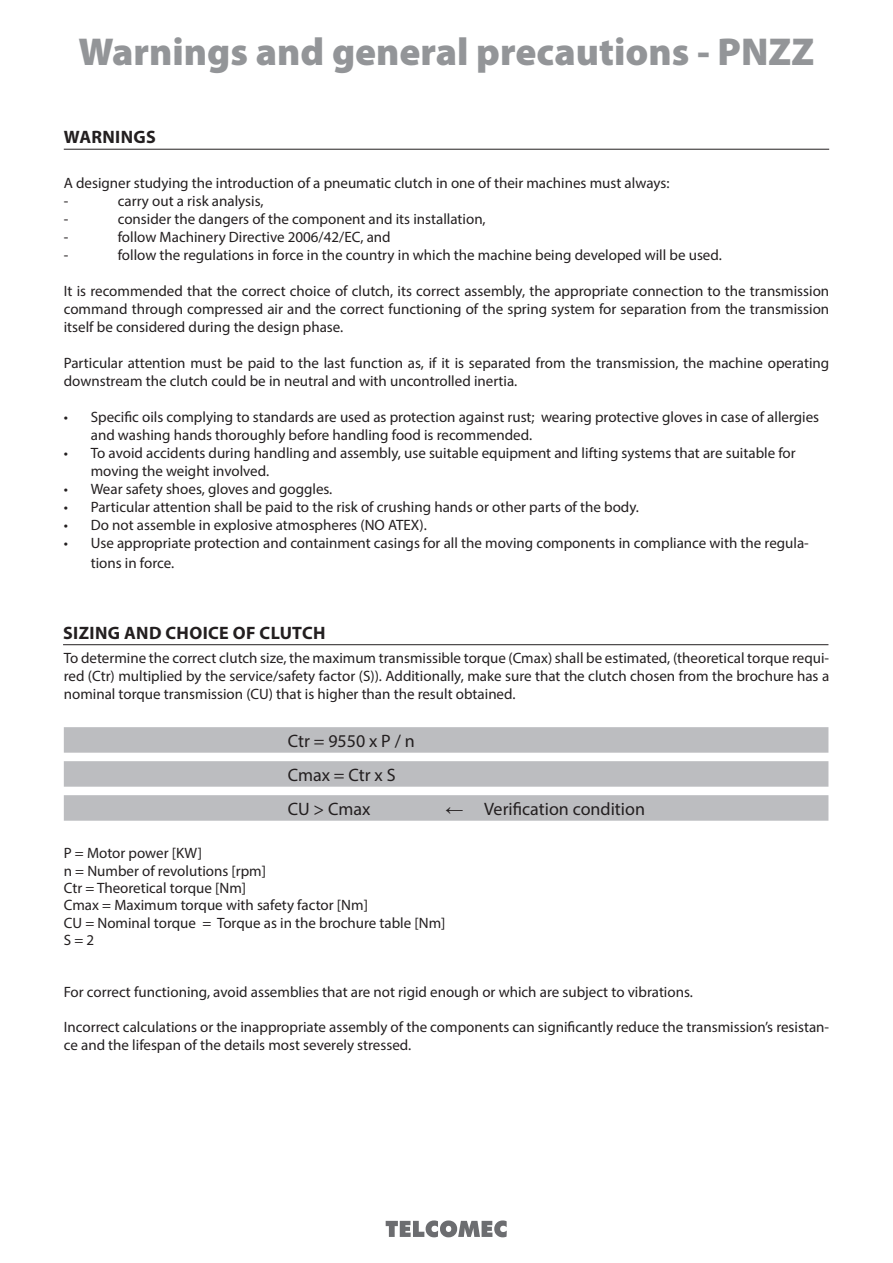
<style>
.page{position:relative;width:893px;height:1263px;background:#fff}
.page>*{position:absolute;margin:0;border:0;box-sizing:border-box;transform-origin:0 0}
.t1{font:900 39px "Myriad Pro";color:#939598}
.t2{font:18px/34px "Myriad Pro";color:#231f20}
.t3{font:700 18px "Myriad Pro";letter-spacing:.02em;color:#231f20}
.t4{font:15px/18px "Myriad Pro";color:#231f20}
.s1{font-family:"Arial"}
</style>
<div class="page">
<svg style="left:386px;top:1220px;width:121px;height:17px"></svg>
<hr style="left:64px;top:149px;width:765px;height:1px;background:#231f20">
<hr style="left:63px;top:644px;width:765px;height:1px;background:#231f20">
<svg style="left:64px;top:727px;width:764px;height:94px;fill:#bcbdc0"></svg>
<h1 class="t1" style="left:79px;top:26px;width:737px">Warnings and general precautions - PNZZ</h1>
<p class="t3" style="left:64px;top:125px;width:93px">WARNINGS</p>
<p class="t4" style="left:64px;top:174px;width:607px">A designer studying the introduction of a pneumatic clutch in one of their machines must always: -</p>
<p class="t4" style="left:118px;top:192px;width:147px">carry out a risk analysis,</p>
<p class="t4" style="left:64px;top:210px;width:6px">-</p>
<p class="t4" style="left:118px;top:210px;width:369px">consider the dangers of the component and its installation,</p>
<p class="t4" style="left:64px;top:228px;width:6px">-</p>
<p class="t4" style="left:118px;top:228px;width:274px">follow Machinery Directive 2006/42/EC, and</p>
<p class="t4" style="left:64px;top:246px;width:6px">-</p>
<p class="t4" style="left:118px;top:246px;width:606px">follow the regulations in force in the country in which the machine being developed will be used.</p>
<p class="t4" style="left:64px;top:282px;width:767px;text-align:justify">It is recommended that the correct choice of clutch, its correct assembly, the appropriate connection to the transmission command through compressed air and the correct functioning of the spring system for separation from the transmission itself be considered during the design phase.</p>
<p class="t4" style="left:64px;top:354px;width:767px">Particular attention must be paid to the last function as, if it is separated from the transmission, the machine operating downstream the clutch could be in neutral and with uncontrolled inertia.</p>
<p class="t4" style="left:91px;top:408px;width:730px;text-indent:-27px">• Specific oils complying to standards are used as protection against rust; wearing protective gloves in case of allergies and washing hands thoroughly before handling food is recommended.</p>
<p class="t4" style="left:91px;top:444px;width:706px;text-indent:-27px">• To avoid accidents during handling and assembly, use suitable equipment and lifting systems that are suitable for moving the weight involved.</p>
<p class="t4" style="left:64px;top:480px;width:270px">• Wear safety shoes, gloves and goggles.</p>
<p class="t4" style="left:64px;top:498px;width:577px">• Particular attention shall be paid to the risk of crushing hands or other parts of the body.</p>
<p class="t4" style="left:64px;top:516px;width:365px">• Do not assemble in explosive atmospheres (NO ATEX).</p>
<p class="t4" style="left:91px;top:533px;width:720px;line-height:19.8px;text-indent:-27px">• Use appropriate protection and containment casings for all the moving components in compliance with the regula&shy;tions in force.</p>
<p class="t3" style="left:63px;top:621px;width:264px">SIZING AND CHOICE OF CLUTCH</p>
<p class="t4" style="left:64px;top:649px;width:767px;text-align:justify">To determine the correct clutch size, the maximum transmissible torque (Cmax) shall be estimated, (theoretical torque requi&shy;red (Ctr) multiplied by the service/safety factor (S)). Additionally, make sure that the clutch chosen from the brochure has a nominal torque transmission (CU) that is higher than the result obtained.</p>
<p class="t2" style="left:288px;top:723px;width:128px">Ctr = 9550 x P / n<br>Cmax = Ctr x S<br>CU &gt; Cmax</p>
<p class="t2" style="left:445px;top:791px;width:201px"><span class="s1">←</span> Verification condition</p>
<p class="t4" style="left:64px;top:844px;width:383px;line-height:17.4px">P = Motor power [KW]<br>n = Number of revolutions [rpm]<br>Ctr = Theoretical torque [Nm]<br>Cmax = Maximum torque with safety factor [Nm]<br>CU = Nominal torque = Torque as in the brochure table [Nm]<br>S = 2</p>
<p class="t4" style="left:64px;top:983px;width:631px">For correct functioning, avoid assemblies that are not rigid enough or which are subject to vibrations.</p>
<p class="t4" style="left:64px;top:1018px;width:767px;line-height:17.4px">Incorrect calculations or the inappropriate assembly of the components can significantly reduce the transmission’s resistan&shy;ce and the lifespan of the details most severely stressed.</p>
</div>
